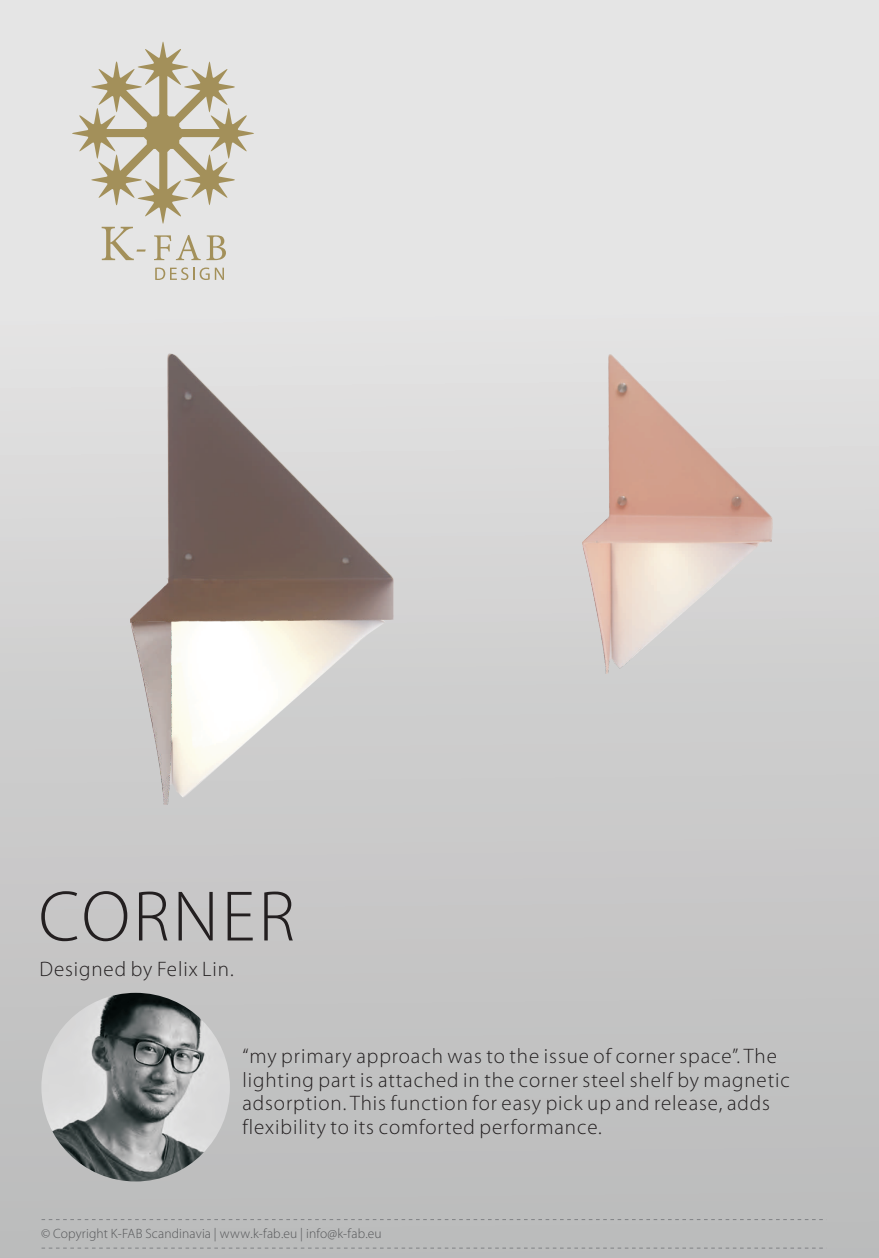
<style>
.page{position:relative;width:879px;height:1258px;background:#fff}
.page>*{position:absolute;margin:0;border:0;box-sizing:border-box;transform-origin:0 0}
.t1{font:300 72px "Myriad Pro";letter-spacing:.045em;color:#231f20}
.t2{font:300 21px/23.9px "Myriad Pro";letter-spacing:.045em;color:#231f20}
.t3{font:300 13.5px "Myriad Pro";letter-spacing:.01em;color:#57585a}
</style>
<div class="page">
<div style="left:0;top:0;width:879px;height:1257px;background:linear-gradient(to bottom,#ececec,#bababa)"></div>
<svg style="left:42px;top:1247px;width:784px;height:1px"></svg>
<img style="left:41px;top:992px;width:189px;height:189px;border-radius:94px">
<svg style="left:42px;top:1219px;width:784px;height:1px"></svg>
<svg style="left:72px;top:42px;width:182px;height:218px;background:#d4cfc2"></svg>
<svg style="left:155px;top:267px;width:69px;height:13px"></svg>
<img style="left:582px;top:354px;width:191px;height:319px">
<img style="left:172px;top:622px;width:221px;height:182px">
<img style="left:131px;top:622px;width:41px;height:182px">
<img style="left:131px;top:354px;width:262px;height:268px">
<h1 class="t1" style="left:39px;top:886px;width:258px">CORNER</h1>
<p class="t2" style="left:39px;top:958px;width:196px">Designed by Felix Lin.</p>
<p class="t2" style="left:242px;top:1045px;width:549px">“my primary approach was to the issue of corner space”. The lighting part is attached in the corner steel shelf by magnetic adsorption. This function for easy pick up and release, adds flexibility to its comforted performance.</p>
<p class="t3" style="left:41px;top:1227px;width:342px">© Copyright K-FAB Scandinavia | www.k-fab.eu | info@k-fab.eu</p>
</div>
